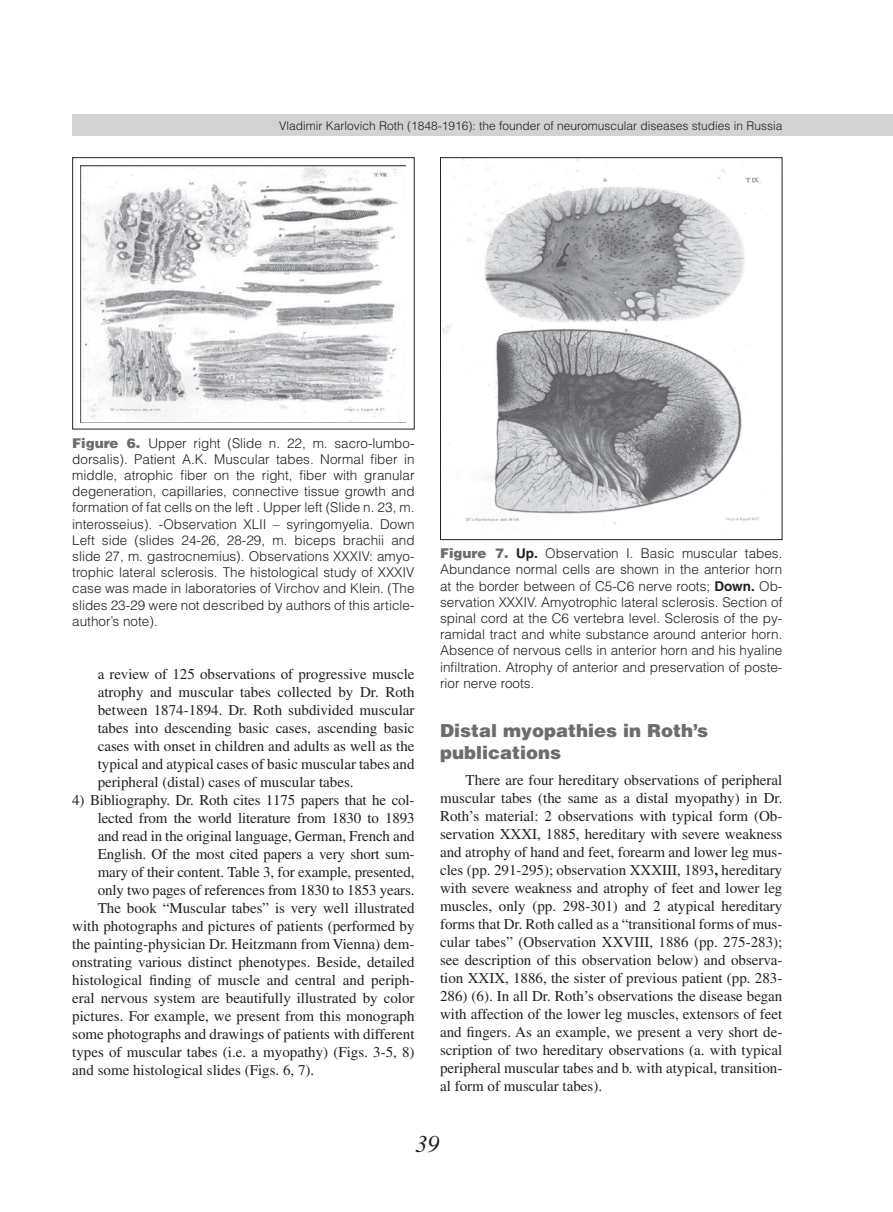
<style>
.page{position:relative;width:893px;height:1212px;background:#fff}
.page>*{position:absolute;margin:0;border:0;box-sizing:border-box;transform-origin:0 0}
.t1{font:italic 24px "Times LT Std";color:#231f20}
.t2{font:900 18px/21.6px "Helvetica LT Std";color:#6c6d70}
.t3{font:15px/18px "Times LT Std";color:#231f20;text-align:justify}
.t4{font:300 13.5px/16.2px "Helvetica LT Std";color:#231f20;text-align:justify}
.t5{font:300 12px "Helvetica LT Std";color:#231f20}
.s1{font-weight:900;color:#6c6d70}
.s2{font-weight:700}
</style>
<div class="page">
<div style="left:72px;top:115px;width:821px;height:21px;background:#d1d2d4"></div>
<img style="left:81px;top:166px;width:325px;height:256px">
<div style="left:72px;top:157px;width:343px;height:272px;border:1px solid #231f20"></div>
<img style="left:442px;top:159px;width:319px;height:374px">
<div style="left:440px;top:157px;width:342px;height:383px;border:1px solid #231f20"></div>
<p class="t5" style="left:279px;top:118px;width:505px">Vladimir Karlovich Roth (1848-1916): the founder of neuromuscular diseases studies in Russia</p>
<p class="t4" style="left:72px;top:435px;width:344px"><span class="s1">Figure 6.</span> Upper right (Slide n. 22, m. sacro-lumbo&shy;dorsalis). Patient A.K. Muscular tabes. Normal fiber in middle, atrophic fiber on the right, fiber with granular degeneration, capillaries, connective tissue growth and formation of fat cells on the left . Upper left (Slide n. 23, m. interosseius). -Observation XLII – syringomyelia. Down Left side (slides 24-26, 28-29, m. biceps brachii and slide 27, m. gastrocnemius). Observations XXXIV: amyo&shy;trophic lateral sclerosis. The histological study of XXXIV case was made in laboratories of Virchov and Klein. (The slides 23-29 were not described by authors of this article&shy;author’s note).</p>
<p class="t3" style="left:98px;top:664px;width:318px">a review of 125 observations of progressive muscle atrophy and muscular tabes collected by Dr. Roth between 1874-1894. Dr. Roth subdivided muscular tabes into descending basic cases, ascending basic cases with onset in children and adults as well as the typical and atypical cases of basic muscular tabes and peripheral (distal) cases of muscular tabes.</p>
<p class="t3" style="left:72px;top:790px;width:344px">4) Bibliography. Dr. Roth cites 1175 papers that he col-</p>
<p class="t3" style="left:98px;top:808px;width:318px">lected from the world literature from 1830 to 1893</p>
<p class="t3" style="left:98px;top:826px;width:318px">and read in the original language, German, French and</p>
<p class="t3" style="left:98px;top:844px;width:318px">English. Of the most cited papers a very short sum-</p>
<p class="t3" style="left:98px;top:862px;width:318px">mary of their content. Table 3, for example, presented,</p>
<p class="t3" style="left:98px;top:880px;width:318px">only two pages of references from 1830 to 1853 years.</p>
<p class="t3" style="left:98px;top:898px;width:318px">The book “Muscular tabes” is very well illustrated</p>
<p class="t3" style="left:72px;top:916px;width:344px">with photographs and pictures of patients (performed by</p>
<p class="t3" style="left:72px;top:934px;width:344px">the painting-physician Dr. Heitzmann from Vienna) dem-</p>
<p class="t3" style="left:72px;top:952px;width:344px">onstrating various distinct phenotypes. Beside, detailed</p>
<p class="t3" style="left:72px;top:970px;width:344px">histological finding of muscle and central and periph-</p>
<p class="t3" style="left:72px;top:988px;width:344px">eral nervous system are beautifully illustrated by color</p>
<p class="t3" style="left:72px;top:1006px;width:344px">pictures. For example, we present from this monograph</p>
<p class="t3" style="left:72px;top:1024px;width:344px">some photographs and drawings of patients with different</p>
<p class="t3" style="left:72px;top:1042px;width:344px">types of muscular tabes (i.e. a myopathy) (Figs. 3-5, 8)</p>
<p class="t3" style="left:72px;top:1060px;width:244px">and some histological slides (Figs. 6, 7).</p>
<p class="t4" style="left:440px;top:545px;width:344px"><span class="s1">Figure 7.</span> <span class="s2">Up.</span> Observation I. Basic muscular tabes.<br>Abundance normal cells are shown in the anterior horn at the border between of C5-C6 nerve roots; <span class="s2">Down.</span> Ob&shy;servation XXXIV. Amyotrophic lateral sclerosis. Section of spinal cord at the C6 vertebra level. Sclerosis of the py&shy;ramidal tract and white substance around anterior horn.<br>Absence of nervous cells in anterior horn and his hyaline infiltration. Atrophy of anterior and preservation of poste&shy;rior nerve roots.</p>
<p class="t2" style="left:440px;top:719px;width:269px">Distal myopathies in Roth’s publications</p>
<p class="t3" style="left:440px;top:771px;width:344px;text-indent:26px">There are four hereditary observations of peripheral muscular tabes (the same as a distal myopathy) in Dr.<br>Roth’s material: 2 observations with typical form (Ob&shy;servation XXXI, 1885, hereditary with severe weakness and atrophy of hand and feet, forearm and lower leg mus&shy;cles (pp. 291-295); observation XXXIII, 1893<span class="s2">,</span> hereditary with severe weakness and atrophy of feet and lower leg muscles, only (pp. 298-301) and 2 atypical hereditary forms that Dr. Roth called as a “transitional forms of mus&shy;cular tabes” (Observation XXVIII, 1886 (pp. 275-283); see description of this observation below) and observa&shy;tion XXIX, 1886, the sister of previous patient (pp. 283- 286) (6). In all Dr. Roth’s observations the disease began with affection of the lower leg muscles, extensors of feet and fingers. As an example, we present a very short de&shy;scription of two hereditary observations (a. with typical peripheral muscular tabes and b. with atypical, transition&shy;al form of muscular tabes).</p>
<h1 class="t1" style="left:415px;top:1130px;width:25px">39</h1>
</div>
